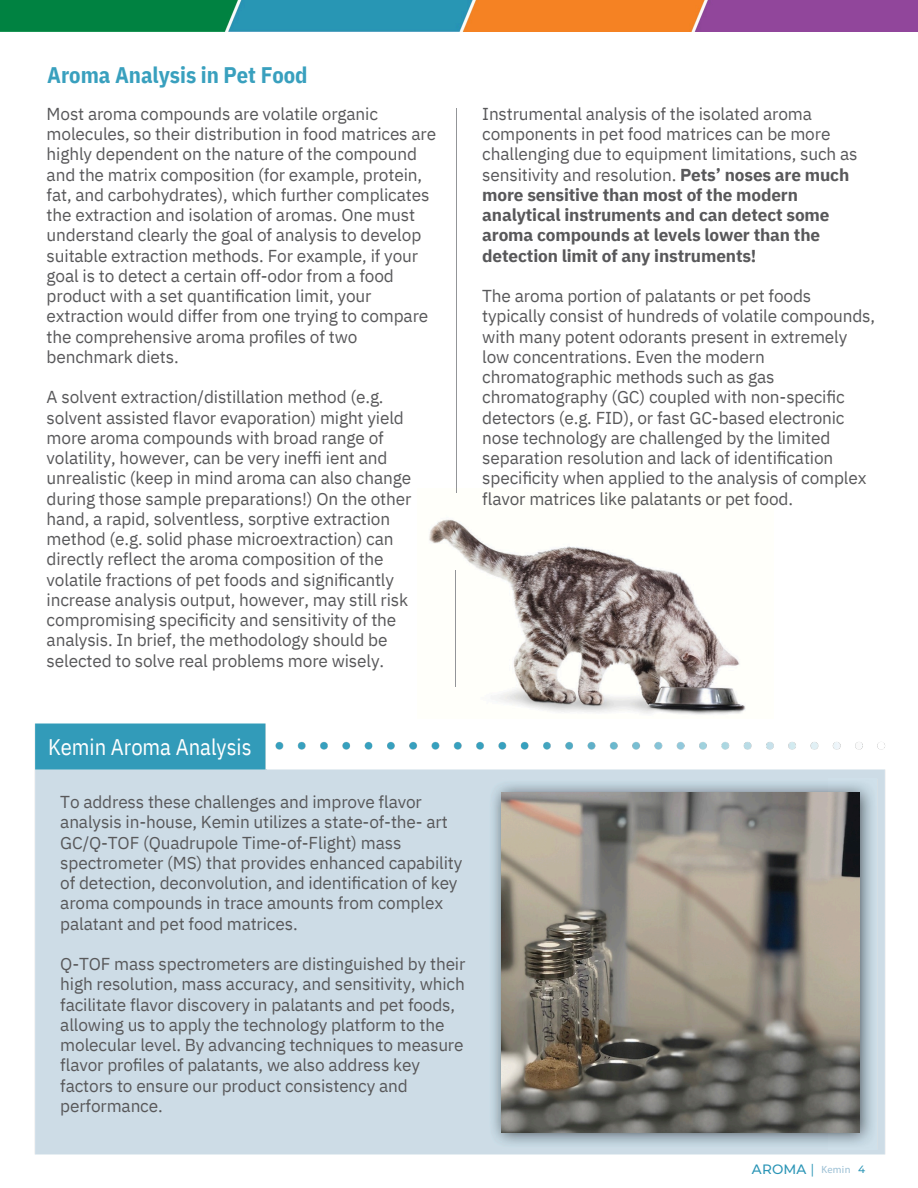
<style>
.page{position:relative;width:918px;height:1188px;background:#fff}
.page>*{position:absolute;margin:0;border:0;box-sizing:border-box;transform-origin:0 0}
.t1{font:700 22.5px "IBM Plex Sans Cond";color:#39a0be}
.t2{font:22.5px "IBM Plex Sans Cond";color:#fff}
.t3{font:17.25px/20.2px "IBM Plex Sans";letter-spacing:-.01em;color:#58585a}
.t4{font:700 17.25px/20.2px "IBM Plex Sans";letter-spacing:-.01em;color:#58585a}
.t5{font:500 13.5px "Montserrat";letter-spacing:.01em;color:#2b95b6}
.t6{font:10.5px "Myriad Pro";letter-spacing:.03em;color:#9cc0d5}
.t7{font:500 10.5px "Montserrat";color:#2b95b6}
.s1{font-weight:400}
</style>
<div class="page">
<img style="left:429px;top:492px;width:317px;height:223px">
<img style="left:34px;top:723px;width:852px;height:432px">
<hr style="left:456px;top:108px;width:1px;height:384px;background:#939598">
<img style="left:488px;top:779px;width:388px;height:370px">
<img style="left:502px;top:792px;width:357px;height:340px">
<img style="left:0;top:0;width:918px;height:31px">
<hr style="left:456px;top:570px;width:1px;height:117px;background:#939598">
<p class="t1" style="left:47px;top:60px;width:262px">Aroma Analysis in Pet Food</p>
<p class="t3" style="left:47px;top:103px;width:391px">Most aroma compounds are volatile organic molecules, so their distribution in food matrices are highly dependent on the nature of the compound and the matrix composition (for example, protein, fat, and carbohydrates), which further complicates the extraction and isolation of aromas. One must understand clearly the goal of analysis to develop suitable extraction methods. For example, if your goal is to detect a certain off-odor from a food product with a set quantification limit, your extraction would differ from one trying to compare the comprehensive aroma profiles of two benchmark diets.</p>
<p class="t3" style="left:47px;top:387px;width:366px">A solvent extraction/distillation method (e.g. solvent assisted flavor evaporation) might yield more aroma compounds with broad range of volatility, however, can be very ineffi ient and unrealistic (keep in mind aroma can also change during those sample preparations!) On the other hand, a rapid, solventless, sorptive extraction method (e.g. solid phase microextraction) can directly reflect the aroma composition of the volatile fractions of pet foods and significantly increase analysis output, however, may still risk compromising specificity and sensitivity of the analysis. In brief, the methodology should be selected to solve real problems more wisely.</p>
<h3 class="t4" style="left:482px;top:103px;width:377px"><span class="s1">Instrumental analysis of the isolated aroma components in pet food matrices can be more challenging due to equipment limitations, such as sensitivity and resolution.</span> Pets’ noses are much more sensitive than most of the modern analytical instruments and can detect some aroma compounds at levels lower than the detection limit of any instruments!</h3>
<p class="t3" style="left:482px;top:285px;width:394px">The aroma portion of palatants or pet foods typically consist of hundreds of volatile compounds, with many potent odorants present in extremely low concentrations. Even the modern chromatographic methods such as gas chromatography (GC) coupled with non-specific detectors (e.g. FID), or fast GC-based electronic nose technology are challenged by the limited separation resolution and lack of identification specificity when applied to the analysis of complex flavor matrices like palatants or pet food.</p>
<h3 class="t2" style="left:48px;top:732px;width:205px">Kemin Aroma Analysis</h3>
<h2 class="t3" style="left:60px;top:791px;width:404px">To address these challenges and improve flavor analysis in-house, Kemin utilizes a state-of-the- art GC/Q-TOF (Quadrupole Time-of-Flight) mass spectrometer (MS) that provides enhanced capability of detection, deconvolution, and identification of key aroma compounds in trace amounts from complex palatant and pet food matrices.</h2>
<h3 class="t3" style="left:60px;top:953px;width:407px">Q-TOF mass spectrometers are distinguished by their high resolution, mass accuracy, and sensitivity, which facilitate flavor discovery in palatants and pet foods, allowing us to apply the technology platform to the molecular level. By advancing techniques to measure flavor profiles of palatants, we also address key factors to ensure our product consistency and performance.</h3>
<p class="t5" style="left:752px;top:1161px;width:64px">AROMA <span class="s1">|</span></p>
<p class="t6" style="left:821px;top:1165px;width:31px">Kemin</p>
<h4 class="t7" style="left:858px;top:1163px;width:9px">4</h4>
</div>
